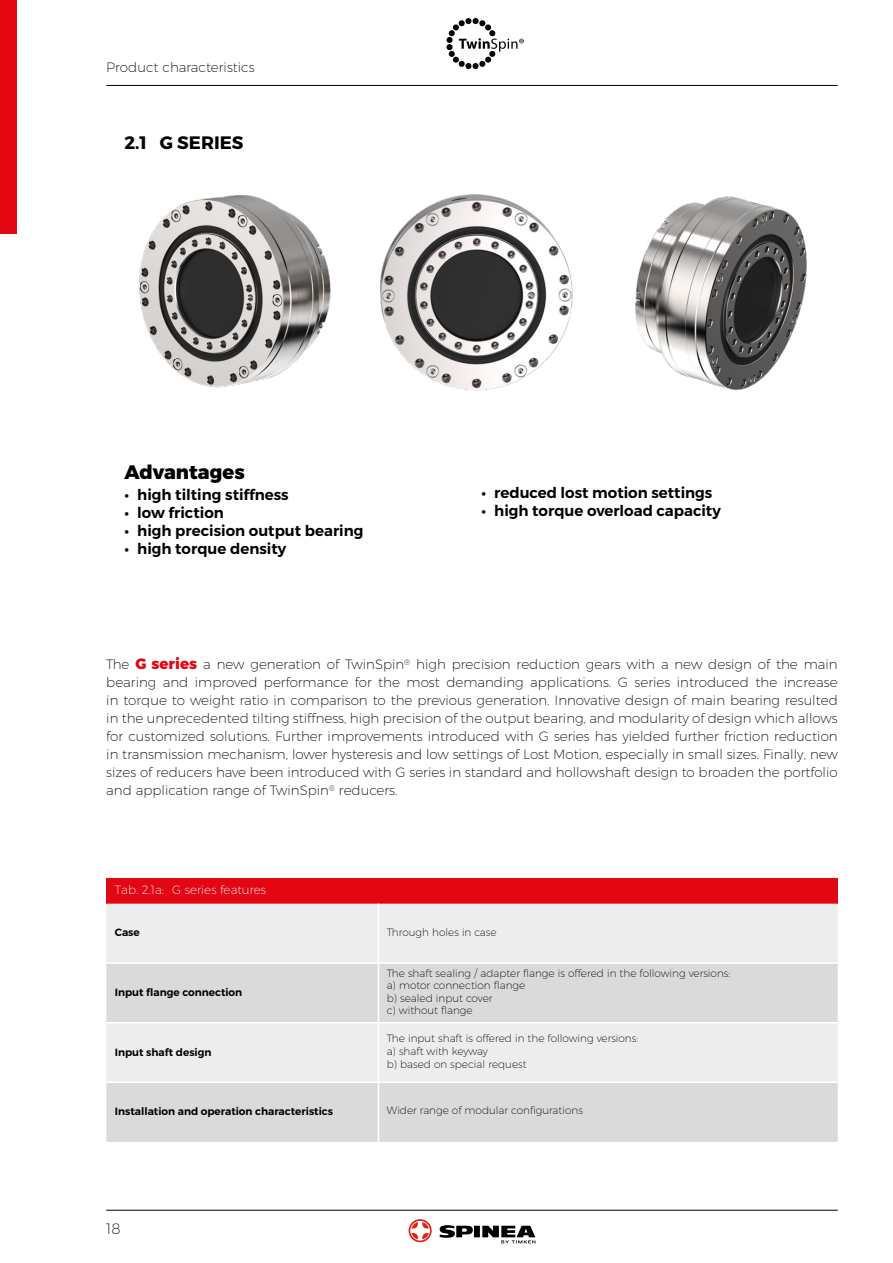
<style>
.page{position:relative;width:893px;height:1263px;background:#fff}
.page>*{position:absolute;margin:0;border:0;box-sizing:border-box;transform-origin:0 0}
.t1{font:19.5px "Trueno Ex Bd";color:#000}
.t2{font:18px "Trueno Bd";color:#000}
.t3{font:15px "Trueno S Bd";color:#000}
.t4{font:15px "Trueno Ult Lt";color:#000}
.t5{font:13.5px/18px "Trueno Ult Lt";color:#000;text-align:justify}
.t6{font:12px "Trueno Ult Lt";color:#fff}
.t7{font:10.5px/12.6px "Trueno Ult Lt";color:#000}
.t8{font:10.5px "Trueno S Bd";color:#000}
.s1{font-family:"Trueno Ex Bd";font-size:15px;color:#e30613}
</style>
<div class="page">
<div style="left:0;top:0;width:17px;height:234px;background:#e30613"></div>
<hr style="left:106px;top:1210px;width:732px;height:1px;background:#000">
<hr style="left:106px;top:85px;width:732px;height:1px;background:#000">
<div style="left:446px;top:37px;width:7px;height:6px;background:#080809;border-radius:50%"></div>
<div style="left:465px;top:63px;width:7px;height:6px;background:#020203;border-radius:50%"></div>
<svg style="left:448px;top:20px;width:76px;height:47px"></svg>
<svg style="left:440px;top:1225px;width:95px;height:18px"></svg>
<svg style="left:409px;top:1219px;width:23px;height:23px"></svg>
<img style="left:139px;top:194px;width:192px;height:194px">
<img style="left:380px;top:194px;width:193px;height:197px">
<img style="left:635px;top:196px;width:172px;height:195px">
<div style="left:106px;top:878px;width:732px;height:26px;background:#e30613"></div>
<div style="left:106px;top:904px;width:732px;height:58px;background:#ededed"></div>
<svg style="left:106px;top:964px;width:732px;height:178px;fill:#dadada"></svg>
<hr style="left:378px;top:904px;width:1px;height:58px;background:#fff">
<hr style="left:378px;top:964px;width:1px;height:58px;background:#fff">
<hr style="left:106px;top:1022px;width:272px;height:1px;background:#fff">
<hr style="left:378px;top:1022px;width:460px;height:1px;background:#fff">
<hr style="left:378px;top:1023px;width:1px;height:58px;background:#fff">
<hr style="left:106px;top:1081px;width:272px;height:2px;background:#fff">
<hr style="left:378px;top:1081px;width:460px;height:2px;background:#fff">
<hr style="left:378px;top:1083px;width:1px;height:59px;background:#fff">
<p class="t5" style="left:106px;top:58px;width:150px">Product characteristics</p>
<p class="t2" style="left:124px;top:132px;width:120px">2.1 G SERIES</p>
<p class="t1" style="left:124px;top:460px;width:122px">Advantages</p>
<p class="t3" style="left:124px;top:485px;width:166px">• high tilting stiffness</p>
<p class="t3" style="left:124px;top:503px;width:101px">• low friction</p>
<p class="t3" style="left:124px;top:521px;width:241px">• high precision output bearing</p>
<p class="t3" style="left:124px;top:539px;width:163px">• high torque density</p>
<p class="t3" style="left:481px;top:484px;width:232px">• reduced lost motion settings</p>
<p class="t3" style="left:481px;top:502px;width:241px">• high torque overload capacity</p>
<p class="t5" style="left:106px;top:655px;width:733px">The <span class="s1">G series</span> a new generation of TwinSpin<sup>®</sup> high precision reduction gears with a new design of the main bearing and improved performance for the most demanding applications. G series introduced the increase in torque to weight ratio in comparison to the previous generation. Innovative design of main bearing resulted in the unprecedented tilting stiffness, high precision of the output bearing, and modularity of design which allows for customized solutions. Further improvements introduced with G series has yielded further friction reduction in transmission mechanism, lower hysteresis and low settings of Lost Motion, especially in small sizes. Finally, new sizes of reducers have been introduced with G series in standard and hollowshaft design to broaden the portfolio and application range of TwinSpin<sup>®</sup> reducers.</p>
<p class="t6" style="left:115px;top:882px;width:153px">Tab. 2.1a: G series features</p>
<p class="t8" style="left:115px;top:926px;width:27px">Case</p>
<p class="t7" style="left:387px;top:925px;width:111px">Through holes in case</p>
<p class="t8" style="left:115px;top:986px;width:129px">Input flange connection</p>
<p class="t8" style="left:115px;top:1045px;width:98px">Input shaft design</p>
<p class="t7" style="left:387px;top:966px;width:345px">The shaft sealing / adapter flange is offered in the following versions:</p>
<p class="t7" style="left:387px;top:979px;width:140px">a) motor connection flange</p>
<p class="t7" style="left:387px;top:991px;width:107px">b) sealed input cover</p>
<p class="t7" style="left:387px;top:1004px;width:87px">c) without flange</p>
<p class="t7" style="left:387px;top:1032px;width:253px">The input shaft is offered in the following versions:</p>
<p class="t7" style="left:387px;top:1045px;width:141px">a) shaft with keyway<br>b) based on special request</p>
<p class="t8" style="left:115px;top:1105px;width:220px">Installation and operation characteristics</p>
<p class="t7" style="left:387px;top:1104px;width:197px">Wider range of modular configurations</p>
<p class="t4" style="left:106px;top:1219px;width:16px">18</p>
</div>
